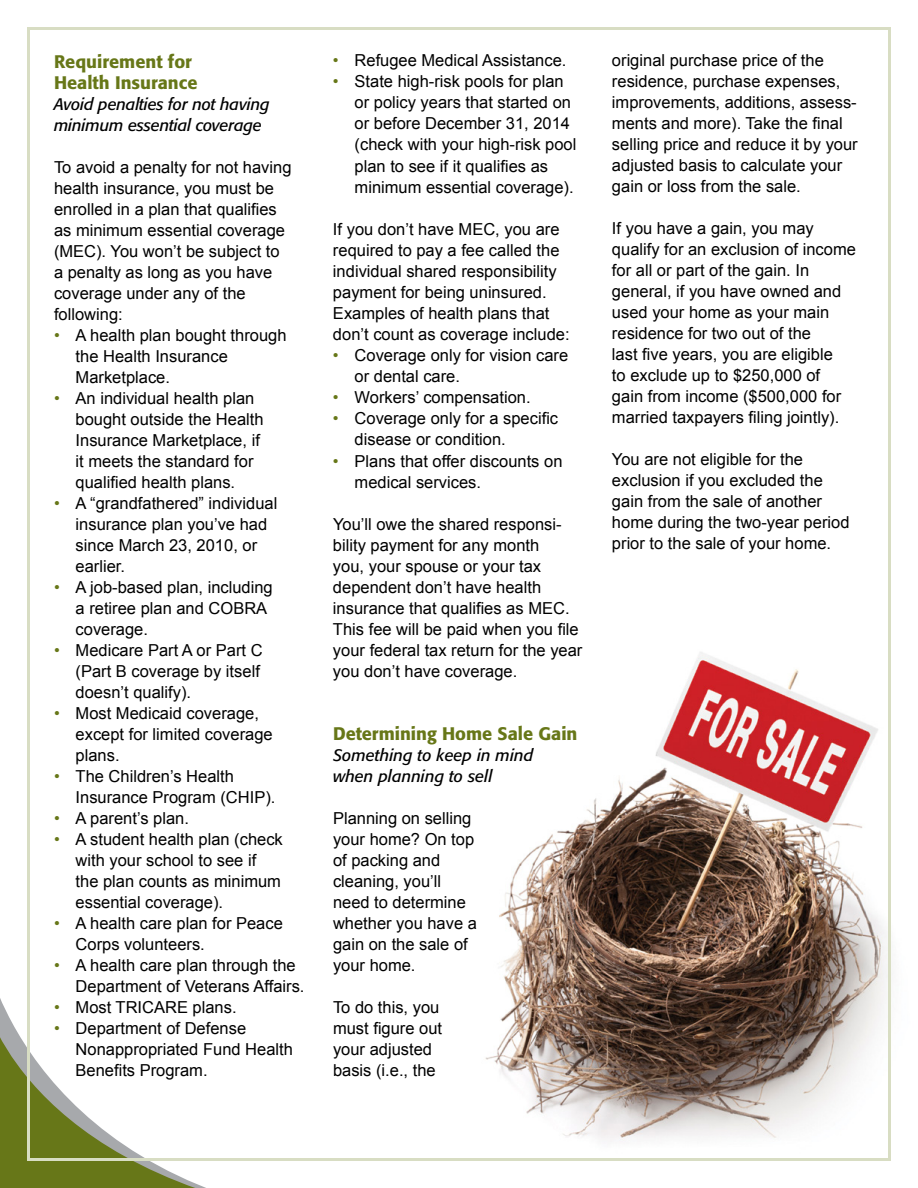
<style>
.page{position:relative;width:918px;height:1188px;background:#fff}
.page>*{position:absolute;margin:0;border:0;box-sizing:border-box;transform-origin:0 0}
.t1{font:500 18px/21px "Formata";color:#677718}
.t2{font:16.5px/21px "Arial";color:#000}
.t3{font:italic 16.5px/21px "Formata";letter-spacing:-.01em;color:#000}
.s1{color:#677718}
</style>
<div class="page">
<svg style="left:0;top:1006px;width:206px;height:182px"></svg>
<img style="left:485px;top:652px;width:402px;height:490px">
<p class="t1" style="left:54px;top:51px;width:145px">Requirement for<br>Health Insurance</p>
<p class="t3" style="left:54px;top:94px;width:217px">Avoid penalties for not having minimum essential coverage</p>
<p class="t2" style="left:54px;top:157px;width:239px">To avoid a penalty for not having health insurance, you must be enrolled in a plan that qualifies as minimum essential coverage (MEC). You won’t be subject to a penalty as long as you have coverage under any of the following:</p>
<p class="t2" style="left:76px;top:325px;width:213px;text-indent:-22px"><span class="s1">•</span> A health plan bought through the Health Insurance<br>Marketplace.</p>
<p class="t2" style="left:76px;top:388px;width:190px;text-indent:-22px"><span class="s1">•</span> An individual health plan bought outside the Health<br>Insurance Marketplace, if it meets the standard for qualified health plans.</p>
<p class="t2" style="left:76px;top:493px;width:203px;text-indent:-22px"><span class="s1">•</span> A “grandfathered” individual insurance plan you’ve had since March 23, 2010, or earlier.</p>
<p class="t2" style="left:76px;top:577px;width:199px;text-indent:-22px"><span class="s1">•</span> A job-based plan, including a retiree plan and COBRA coverage.</p>
<p class="t2" style="left:76px;top:640px;width:189px;text-indent:-22px"><span class="s1">•</span> Medicare Part A or Part C (Part B coverage by itself doesn’t qualify).</p>
<p class="t2" style="left:76px;top:703px;width:199px;text-indent:-22px"><span class="s1">•</span> Most Medicaid coverage, except for limited coverage plans.</p>
<p class="t2" style="left:76px;top:766px;width:201px;text-indent:-22px"><span class="s1">•</span> The Children’s Health<br>Insurance Program (CHIP).</p>
<p class="t2" style="left:54px;top:808px;width:137px"><span class="s1">•</span> A parent’s plan.</p>
<p class="t2" style="left:76px;top:829px;width:209px;text-indent:-22px"><span class="s1">•</span> A student health plan (check with your school to see if the plan counts as minimum essential coverage).</p>
<p class="t2" style="left:76px;top:913px;width:209px;text-indent:-22px"><span class="s1">•</span> A health care plan for Peace<br>Corps volunteers.</p>
<p class="t2" style="left:76px;top:955px;width:230px;text-indent:-22px"><span class="s1">•</span> A health care plan through the<br>Department of Veterans Affairs.</p>
<p class="t2" style="left:54px;top:997px;width:184px"><span class="s1">•</span> Most TRICARE plans.</p>
<p class="t2" style="left:76px;top:1018px;width:219px;text-indent:-22px"><span class="s1">•</span> Department of Defense<br>Nonappropriated Fund Health<br>Benefits Program.</p>
<p class="t2" style="left:333px;top:50px;width:235px"><span class="s1">•</span> Refugee Medical Assistance.</p>
<p class="t2" style="left:355px;top:71px;width:223px;text-indent:-22px"><span class="s1">•</span> State high-risk pools for plan or policy years that started on or before December 31, 2014 (check with your high-risk pool plan to see if it qualifies as minimum essential coverage).</p>
<p class="t2" style="left:333px;top:219px;width:238px">If you don’t have MEC, you are required to pay a fee called the individual shared responsibility payment for being uninsured.<br>Examples of health plans that don’t count as coverage include:</p>
<p class="t2" style="left:355px;top:345px;width:215px;text-indent:-22px"><span class="s1">•</span> Coverage only for vision care or dental care.</p>
<p class="t2" style="left:333px;top:387px;width:199px"><span class="s1">•</span> Workers’ compensation.</p>
<p class="t2" style="left:355px;top:408px;width:205px;text-indent:-22px"><span class="s1">•</span> Coverage only for a specific disease or condition.</p>
<p class="t2" style="left:355px;top:450px;width:209px;text-indent:-22px"><span class="s1">•</span> Plans that offer discounts on medical services.</p>
<p class="t2" style="left:333px;top:514px;width:251px">You’ll owe the shared responsi&shy;bility payment for any month<br>you, your spouse or your tax dependent don’t have health insurance that qualifies as MEC.<br>This fee will be paid when you file your federal tax return for the year you don’t have coverage.</p>
<p class="t1" style="left:333px;top:723px;width:246px">Determining Home Sale Gain</p>
<p class="t3" style="left:333px;top:745px;width:202px">Something to keep in mind when planning to sell</p>
<p class="t2" style="left:333px;top:808px;width:145px">Planning on selling your home? On top of packing and cleaning, you’ll need to determine whether you have a gain on the sale of your home.</p>
<p class="t2" style="left:333px;top:997px;width:111px">To do this, you must figure out your adjusted basis (i.e., the</p>
<p class="t2" style="left:612px;top:50px;width:247px">original purchase price of the residence, purchase expenses, improvements, additions, assess&shy;ments and more). Take the final selling price and reduce it by your adjusted basis to calculate your gain or loss from the sale.</p>
<p class="t2" style="left:612px;top:218px;width:245px">If you have a gain, you may qualify for an exclusion of income for all or part of the gain. In general, if you have owned and used your home as your main residence for two out of the<br>last five years, you are eligible<br>to exclude up to $250,000 of<br>gain from income ($500,000 for married taxpayers filing jointly).</p>
<p class="t2" style="left:612px;top:449px;width:239px">You are not eligible for the exclusion if you excluded the gain from the sale of another home during the two-year period prior to the sale of your home.</p>
</div>
